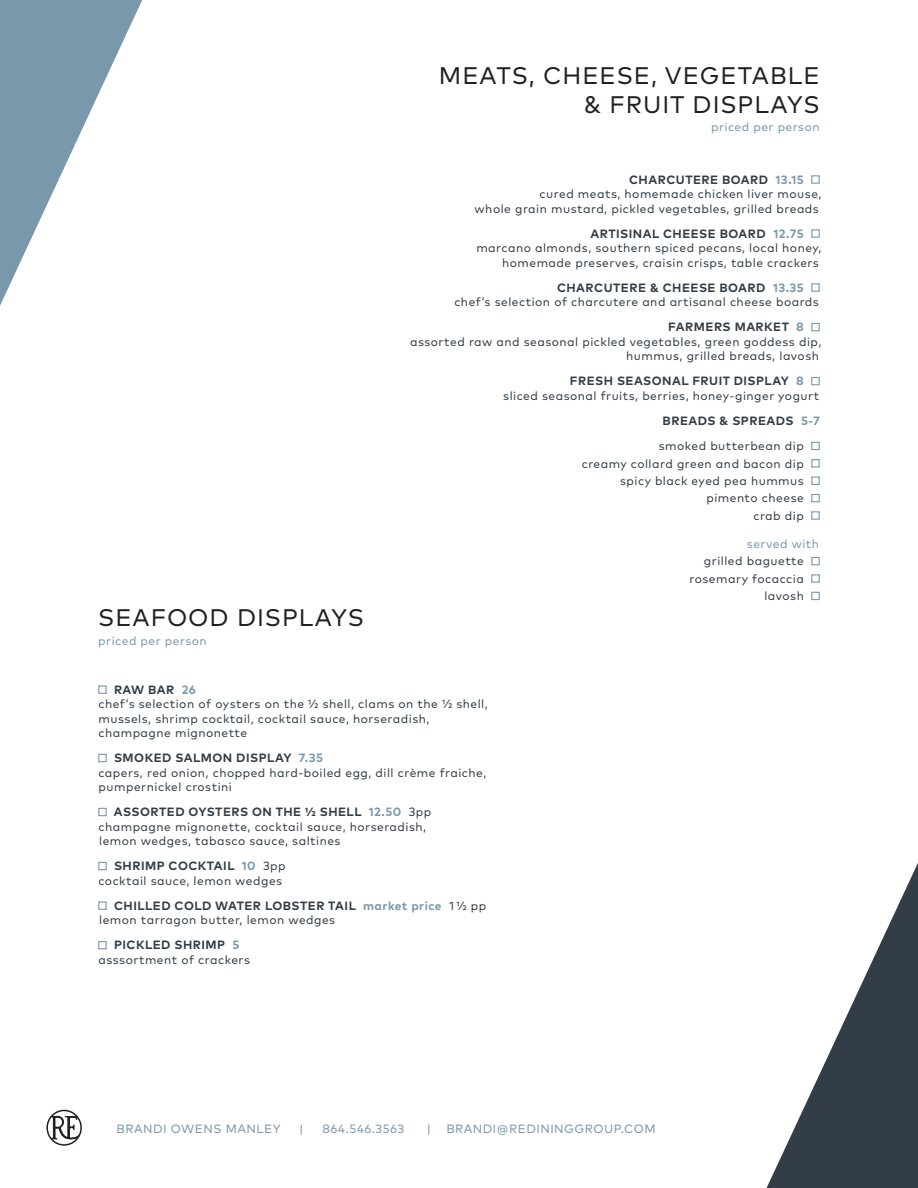
<style>
.page{position:relative;width:918px;height:1188px;background:#fff}
.page>*{position:absolute;margin:0;border:0;box-sizing:border-box;transform-origin:0 0}
.t1{font:24px/28.8px "FF Mark Pro";letter-spacing:.04em;color:#231f20;text-align:right}
.t2{font:12px/14.4px "FF Mark Pro";letter-spacing:.04em;color:#323d47}
.t3{font:12px "FF Mark Pro";letter-spacing:.04em;color:#7998ac}
.t4{font:700 12px "FF Mark Pro";letter-spacing:.04em;color:#323d47}
.s1{color:#7998ac}
.s2{font-weight:700}
.s3{font-weight:700;color:#7998ac}
</style>
<div class="page">
<svg style="left:46px;top:1110px;width:36px;height:36px"></svg>
<svg style="left:766px;top:863px;width:152px;height:325px"></svg>
<svg style="left:0;top:0;width:142px;height:306px;fill:#7d9bae"></svg>
<div style="left:811px;top:175px;width:9px;height:9px;border:1px solid #7998ac"></div>
<div style="left:811px;top:229px;width:9px;height:9px;border:1px solid #7998ac"></div>
<div style="left:811px;top:283px;width:9px;height:9px;border:1px solid #7998ac"></div>
<div style="left:811px;top:323px;width:9px;height:8px;border:1px solid #7998ac"></div>
<div style="left:811px;top:377px;width:9px;height:8px;border:1px solid #7998ac"></div>
<div style="left:811px;top:442px;width:9px;height:8px;border:1px solid #7998ac"></div>
<div style="left:811px;top:459px;width:9px;height:9px;border:1px solid #7998ac"></div>
<div style="left:811px;top:477px;width:9px;height:8px;border:1px solid #7998ac"></div>
<div style="left:811px;top:494px;width:9px;height:8px;border:1px solid #7998ac"></div>
<div style="left:811px;top:511px;width:9px;height:9px;border:1px solid #7998ac"></div>
<div style="left:811px;top:557px;width:9px;height:8px;border:1px solid #7998ac"></div>
<div style="left:811px;top:574px;width:9px;height:9px;border:1px solid #7998ac"></div>
<div style="left:811px;top:592px;width:9px;height:8px;border:1px solid #7998ac"></div>
<div style="left:98px;top:685px;width:9px;height:9px;border:1px solid #7998ac"></div>
<div style="left:98px;top:754px;width:9px;height:8px;border:1px solid #7998ac"></div>
<div style="left:98px;top:808px;width:9px;height:8px;border:1px solid #7998ac"></div>
<div style="left:98px;top:862px;width:9px;height:8px;border:1px solid #7998ac"></div>
<div style="left:98px;top:901px;width:9px;height:9px;border:1px solid #7998ac"></div>
<div style="left:98px;top:941px;width:9px;height:8px;border:1px solid #7998ac"></div>
<p class="t1" style="left:439px;top:59px;width:382px">MEATS, CHEESE, VEGETABLE &amp; FRUIT DISPLAYS</p>
<p class="t3" style="left:711px;top:118px;width:110px">priced per person</p>
<p class="t4" style="left:629px;top:170px;width:176px">CHARCUTERE BOARD <span class="s1">13.15</span></p>
<p class="t2" style="left:540px;top:186px;width:283px">cured meats, homemade chicken liver mouse,</p>
<p class="t2" style="left:475px;top:200px;width:346px">whole grain mustard, pickled vegetables, grilled breads</p>
<p class="t4" style="left:591px;top:224px;width:215px">ARTISINAL CHEESE BOARD <span class="s1">12.75</span></p>
<p class="t2" style="left:476px;top:240px;width:347px">marcano almonds, southern spiced pecans, local honey,</p>
<p class="t2" style="left:502px;top:254px;width:318px">homemade preserves, craisin crisps, table crackers</p>
<p class="t2" style="left:454px;top:279px;width:366px;text-indent:103px"><span class="s2">CHARCUTERE &amp; CHEESE BOARD</span> <span class="s3">13.35 </span>chef’s selection of charcutere and artisanal cheese boards</p>
<p class="t4" style="left:668px;top:318px;width:137px">FARMERS MARKET <span class="s1">8</span></p>
<p class="t2" style="left:410px;top:333px;width:413px">assorted raw and seasonal pickled vegetables, green goddess dip,</p>
<p class="t2" style="left:626px;top:348px;width:194px">hummus, grilled breads, lavosh</p>
<p class="t2" style="left:503px;top:373px;width:318px;text-indent:67px"><span class="s2">FRESH SEASONAL FRUIT DISPLAY</span> <span class="s3">8 </span>sliced seasonal fruits, berries, honey-ginger yogurt</p>
<p class="t4" style="left:663px;top:412px;width:159px">BREADS &amp; SPREADS <span class="s1">5-7</span></p>
<p class="t2" style="left:582px;top:436px;width:224px;line-height:17.4px;text-align:right">smoked butterbean dip<br>creamy collard green and bacon dip spicy black eyed pea hummus pimento cheese<br>crab dip</p>
<p class="t3" style="left:747px;top:535px;width:74px">served with</p>
<p class="t2" style="left:704px;top:553px;width:101px">grilled baguette</p>
<p class="t2" style="left:690px;top:570px;width:116px">rosemary focaccia</p>
<p class="t2" style="left:764px;top:588px;width:41px">lavosh</p>
<p class="t1" style="left:98px;top:602px;width:267px">SEAFOOD DISPLAYS</p>
<p class="t3" style="left:98px;top:631px;width:110px">priced per person</p>
<p class="t2" style="left:98px;top:681px;width:391px;text-indent:16px"><span class="s2">RAW BAR</span> <span class="s3">26<br></span>chef’s selection of oysters on the ½ shell, clams on the ½ shell, mussels, shrimp cocktail, cocktail sauce, horseradish, champagne mignonette</p>
<p class="t2" style="left:98px;top:750px;width:389px;text-indent:16px"><span class="s2">SMOKED SALMON DISPLAY</span> <span class="s3">7.35<br></span>capers, red onion, chopped hard-boiled egg, dill crème fraiche, pumpernickel crostini</p>
<p class="t2" style="left:98px;top:804px;width:334px;text-indent:15px"><span class="s2">ASSORTED OYSTERS ON THE ½ SHELL</span> <span class="s3">12.50</span> 3pp champagne mignonette, cocktail sauce, horseradish, lemon wedges, tabasco sauce, saltines</p>
<p class="t2" style="left:98px;top:858px;width:189px;text-align:right"><span class="s2">SHRIMP COCKTAIL</span> <span class="s3">10</span> 3pp cocktail sauce, lemon wedges</p>
<p class="t2" style="left:99px;top:897px;width:389px;text-indent:15px"><span class="s2">CHILLED COLD WATER LOBSTER TAIL</span> <span class="s3">market price</span> 1 ½ pp lemon tarragon butter, lemon wedges</p>
<p class="t2" style="left:98px;top:937px;width:153px;text-align:center"><span class="s2">PICKLED SHRIMP</span> <span class="s3">5 </span>asssortment of crackers</p>
<p class="t3" style="left:117px;top:1119px;width:165px">BRANDI OWENS MANLEY</p>
<p class="t3" style="left:299px;top:1119px;width:6px">|</p>
<p class="t3" style="left:323px;top:1119px;width:83px">864.546.3563</p>
<p class="t3" style="left:427px;top:1119px;width:6px">|</p>
<p class="t3" style="left:446px;top:1119px;width:211px">BRANDI@REDININGGROUP.COM</p>
</div>
